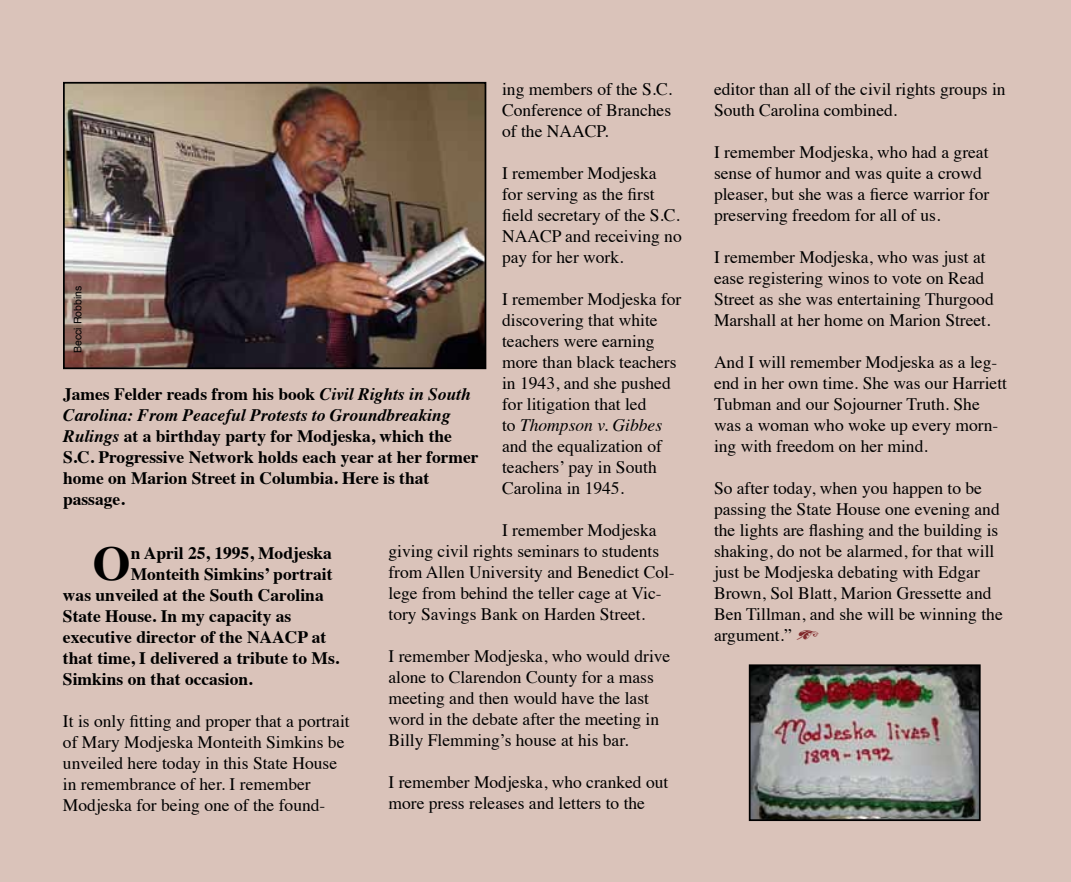
<style>
.page{position:relative;width:1071px;height:882px;background:#dac3ba}
.page>*{position:absolute;margin:0;border:0;box-sizing:border-box;transform-origin:0 0}
.t1{font:700 48.65px "Times";color:#000}
.t2{font:17.5px/21px "Times";color:#000}
.t3{font:700 17.5px/21px "Times";color:#000}
.t4{font:10.5px "Helvetica";color:#000}
.s1{font-style:italic}
.s2{font-family:"Type Embellishments One Let Plain";color:#80292b}
</style>
<div class="page">
<img style="left:66px;top:85px;width:417px;height:281px">
<div style="left:63px;top:82px;width:423px;height:287px;border:2px solid #000"></div>
<img style="left:752px;top:667px;width:226px;height:151px">
<div style="left:749px;top:664px;width:232px;height:157px;border:2px solid #000"></div>
<p class="t2" style="left:502px;top:77px;width:172px;text-align:justify">ing members of the S.C.<br>Conference of Branches of the NAACP.</p>
<p class="t2" style="left:502px;top:161px;width:181px">I remember Modjeska<br>for serving as the first field secretary of the S.C.<br>NAACP and receiving no pay for her work.</p>
<p class="t2" style="left:502px;top:287px;width:181px">I remember Modjeska for discovering that white teachers were earning more than black teachers in 1943, and she pushed for litigation that led<br>to <span class="s1">Thompson v. Gibbes </span>and the equalization of teachers’ pay in South<br>Carolina in 1945.</p>
<p class="t2" style="left:388px;top:518px;width:288px;text-indent:114px">I remember Modjeska giving civil rights seminars to students from Allen University and Benedict Col&shy;lege from behind the teller cage at Vic&shy;tory Savings Bank on Harden Street.</p>
<p class="t2" style="left:388px;top:644px;width:283px">I remember Modjeska, who would drive alone to Clarendon County for a mass meeting and then would have the last word in the debate after the meeting in Billy Flemming’s house at his bar.</p>
<p class="t2" style="left:388px;top:770px;width:281px">I remember Modjeska, who cranked out more press releases and letters to the</p>
<p class="t4" style="left:70px;top:353px;width:69px;rotate:-90deg">Becci Robbins</p>
<p class="t3" style="left:63px;top:381px;width:417px">James Felder reads from his book <span class="s1">Civil Rights in South Carolina: From Peaceful Protests to Groundbreaking Rulings</span> at a birthday party for Modjeska, which the S.C. Progressive Network holds each year at her former home on Marion Street in Columbia. Here is that passage.</p>
<h1 class="t1" style="left:93px;top:517px;width:39px">O</h1>
<p class="t3" style="left:131px;top:540px;width:203px">n April 25, 1995, Modjeska</p>
<p class="t3" style="left:131px;top:561px;width:203px">Monteith Simkins’ portrait</p>
<p class="t3" style="left:63px;top:582px;width:262px">was unveiled at the South Carolina</p>
<p class="t3" style="left:63px;top:603px;width:230px">State House. In my capacity as</p>
<p class="t3" style="left:63px;top:624px;width:265px">executive director of the NAACP at</p>
<p class="t3" style="left:63px;top:645px;width:278px">that time, I delivered a tribute to Ms.</p>
<p class="t3" style="left:63px;top:666px;width:191px">Simkins on that occasion.</p>
<p class="t2" style="left:63px;top:709px;width:288px">It is only fitting and proper that a portrait of Mary Modjeska Monteith Simkins be unveiled here today in this State House in remembrance of her. I remember Modjeska for being one of the found-</p>
<p class="t2" style="left:714px;top:77px;width:293px">editor than all of the civil rights groups in<br>South Carolina combined.</p>
<p class="t2" style="left:714px;top:140px;width:277px">I remember Modjeska, who had a great sense of humor and was quite a crowd pleaser, but she was a fierce warrior for preserving freedom for all of us.</p>
<p class="t2" style="left:714px;top:245px;width:281px">I remember Modjeska, who was just at ease registering winos to vote on Read Street as she was entertaining Thurgood Marshall at her home on Marion Street.</p>
<p class="t2" style="left:714px;top:350px;width:295px">And I will remember Modjeska as a leg&shy;end in her own time. She was our Harriett Tubman and our Sojourner Truth. She was a woman who woke up every morn&shy;ing with freedom on her mind.</p>
<p class="t2" style="left:714px;top:476px;width:290px">So after today, when you happen to be passing the State House one evening and the lights are flashing and the building is shaking, do not be alarmed, for that will just be Modjeska debating with Edgar Brown, Sol Blatt, Marion Gressette and Ben Tillman, and she will be winning the argument.” <span class="s2">+</span></p>
</div>
